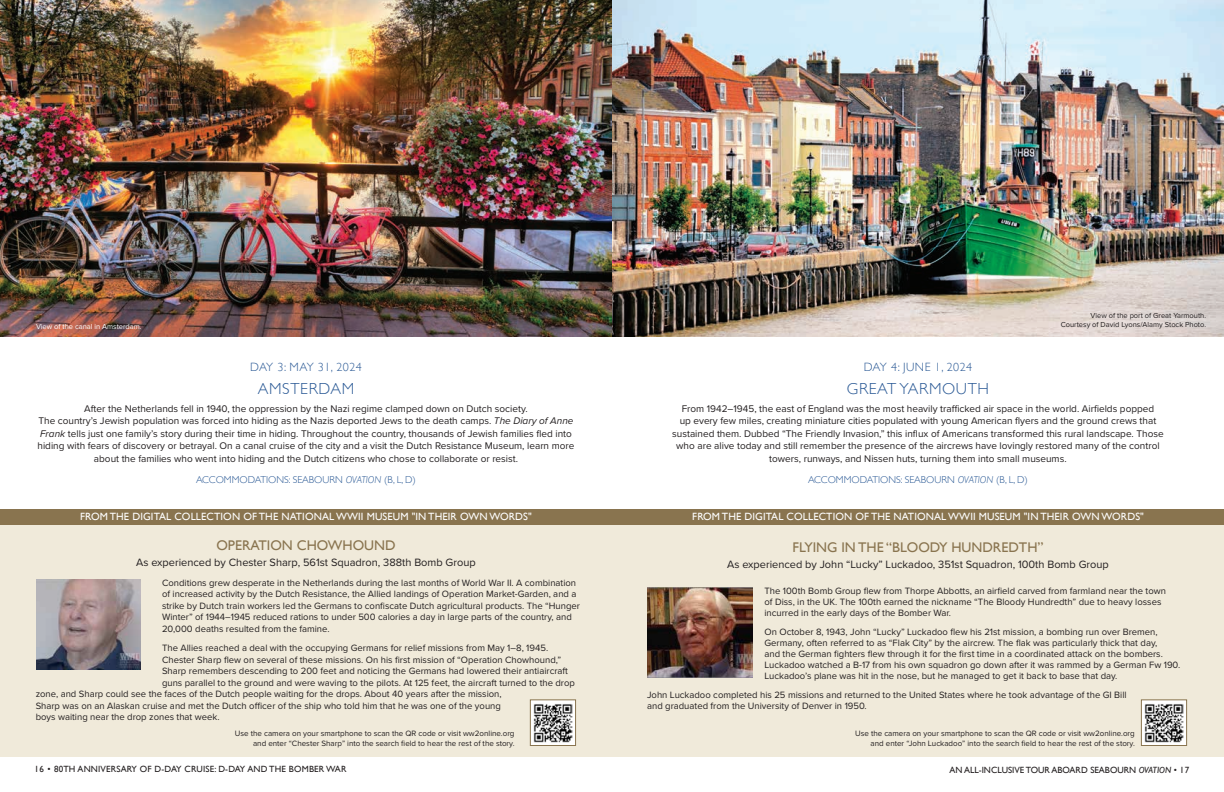
<style>
.page{position:relative;width:1224px;height:792px;background:#fff}
.page>*{position:absolute;margin:0;border:0;box-sizing:border-box;transform-origin:0 0}
.t1{font:300 16px "Gill Sans";letter-spacing:.04em;color:#2a5995}
.t2{font:14px "Gill Sans";color:#89744f}
.t3{font:300 12px "Gill Sans";letter-spacing:.04em;color:#2a5995}
.t4{font:11px "Proxima Nova";color:#231f20}
.t5{font:10.5px "Gill Sans";letter-spacing:.01em;color:#fff}
.t6{font:10px/12.5px "Proxima Nova";color:#231f20;text-align:center}
.t7{font:300 10px "Gill Sans";color:#2a5995}
.t8{font:9.5px/11px "Proxima Nova";color:#231f20}
.t9{font:9px "Gill Sans";letter-spacing:.02em;color:#231f20}
.t10{font:9px "Gill Sans";color:#231f20}
.t11{font:8px/9.5px "Proxima Nova";color:#231f20;text-align:right}
.t12{font:7.5px/9px "Proxima Nova";color:#231f20;text-align:right}
.t13{font:7.5px "Proxima Nova";color:#fff}
.s1{font-style:italic}
</style>
<div class="page">
<div style="left:0;top:509px;width:1224px;height:247px;background:#f0eada"></div>
<img style="left:0;top:0;width:1224px;height:337px">
<svg style="left:1143px;top:701px;width:42px;height:43px"></svg>
<img style="left:1145px;top:703px;width:38px;height:39px">
<div style="left:1141px;top:699px;width:46px;height:47px;border:1px solid #89744f"></div>
<img style="left:647px;top:588px;width:105px;height:90px">
<svg style="left:532px;top:701px;width:42px;height:43px"></svg>
<img style="left:534px;top:703px;width:38px;height:39px">
<div style="left:530px;top:699px;width:46px;height:47px;border:1px solid #89744f"></div>
<img style="left:36px;top:580px;width:105px;height:90px">
<div style="left:0;top:509px;width:612px;height:15px;background:#89744f"></div>
<div style="left:612px;top:509px;width:612px;height:15px;background:#89744f"></div>
<p class="t13" style="left:36px;top:321px;width:107px">View of the canal in Amsterdam.</p>
<p class="t3" style="left:250px;top:358px;width:113px">DAY 3: MAY 31, 2024</p>
<h1 class="t1" style="left:258px;top:376px;width:98px">AMSTERDAM</h1>
<p class="t6" style="left:38px;top:402px;width:538px">After the Netherlands fell in 1940, the oppression by the Nazi regime clamped down on Dutch society.<br>The country’s Jewish population was forced into hiding as the Nazis deported Jews to the death camps. <span class="s1">The Diary of Anne Frank</span> tells just one family’s story during their time in hiding. Throughout the country, thousands of Jewish families fled into hiding with fears of discovery or betrayal. On a canal cruise of the city and a visit the Dutch Resistance Museum, learn more about the families who went into hiding and the Dutch citizens who chose to collaborate or resist.</p>
<p class="t7" style="left:196px;top:472px;width:221px">ACCOMMODATIONS: SEABOURN <span class="s1">OVATION</span> (B, L, D)</p>
<p class="t12" style="left:1061px;top:310px;width:147px">View of the port of Great Yarmouth.<br>Courtesy of David Lyons/Alamy Stock Photo.</p>
<p class="t3" style="left:864px;top:358px;width:110px">DAY 4: JUNE 1, 2024</p>
<h1 class="t1" style="left:847px;top:376px;width:144px">GREAT YARMOUTH</h1>
<p class="t6" style="left:672px;top:402px;width:493px">From 1942–1945, the east of England was the most heavily trafficked air space in the world. Airfields popped<br>up every few miles, creating miniature cities populated with young American flyers and the ground crews that sustained them. Dubbed “The Friendly Invasion,” this influx of Americans transformed this rural landscape. Those who are alive today and still remember the presence of the aircrews have lovingly restored many of the control towers, runways, and Nissen huts, turning them into small museums.</p>
<p class="t7" style="left:808px;top:472px;width:221px">ACCOMMODATIONS: SEABOURN <span class="s1">OVATION</span> (B, L, D)</p>
<p class="t5" style="left:80px;top:510px;width:453px">FROM THE DIGITAL COLLECTION OF THE NATIONAL WWII MUSEUM "IN THEIR OWN WORDS"</p>
<p class="t5" style="left:692px;top:510px;width:453px">FROM THE DIGITAL COLLECTION OF THE NATIONAL WWII MUSEUM "IN THEIR OWN WORDS"</p>
<h2 class="t2" style="left:216px;top:537px;width:181px">OPERATION CHOWHOUND</h2>
<p class="t4" style="left:136px;top:554px;width:341px">As experienced by Chester Sharp, 561st Squadron, 388th Bomb Group</p>
<p class="t8" style="left:162px;top:577px;width:420px;line-height:11.5px">Conditions grew desperate in the Netherlands during the last months of World War II. A combination of increased activity by the Dutch Resistance, the Allied landings of Operation Market-Garden, and a strike by Dutch train workers led the Germans to confiscate Dutch agricultural products. The “Hunger Winter” of 1944–1945 reduced rations to under 500 calories a day in large parts of the country, and 20,000 deaths resulted from the famine.</p>
<p class="t8" style="left:162px;top:642px;width:388px">The Allies reached a deal with the occupying Germans for relief missions from May 1–8, 1945.</p>
<p class="t8" style="left:162px;top:654px;width:401px">Chester Sharp flew on several of these missions. On his first mission of “Operation Chowhound,”</p>
<p class="t8" style="left:162px;top:665px;width:408px">Sharp remembers descending to 200 feet and noticing the Germans had lowered their antiaircraft</p>
<p class="t8" style="left:162px;top:677px;width:414px">guns parallel to the ground and were waving to the pilots. At 125 feet, the aircraft turned to the drop</p>
<p class="t8" style="left:36px;top:688px;width:468px">zone, and Sharp could see the faces of the Dutch people waiting for the drops. About 40 years after the mission,</p>
<p class="t8" style="left:36px;top:700px;width:467px">Sharp was on an Alaskan cruise and met the Dutch officer of the ship who told him that he was one of the young</p>
<p class="t8" style="left:36px;top:711px;width:185px">boys waiting near the drop zones that week.</p>
<p class="t11" style="left:235px;top:729px;width:281px">Use the camera on your smartphone to scan the QR code or visit ww2online.org and enter “Chester Sharp” into the search field to hear the rest of the story.</p>
<p class="t11" style="left:855px;top:729px;width:281px">Use the camera on your smartphone to scan the QR code or visit ww2online.org and enter “John Luckadoo” into the search field to hear the rest of the story.</p>
<h2 class="t2" style="left:792px;top:539px;width:253px">FLYING IN THE “BLOODY HUNDREDTH”</h2>
<p class="t4" style="left:727px;top:556px;width:383px">As experienced by John “Lucky” Luckadoo, 351st Squadron, 100th Bomb Group</p>
<p class="t8" style="left:764px;top:585px;width:403px">The 100th Bomb Group flew from Thorpe Abbotts, an airfield carved from farmland near the town of Diss, in the UK. The 100th earned the nickname “The Bloody Hundredth” due to heavy losses incurred in the early days of the Bomber War.</p>
<p class="t8" style="left:764px;top:626px;width:417px">On October 8, 1943, John “Lucky” Luckadoo flew his 21st mission, a bombing run over Bremen, Germany, often referred to as “Flak City” by the aircrew. The flak was particularly thick that day,<br>and the German fighters flew through it for the first time in a coordinated attack on the bombers.<br>Luckadoo watched a B-17 from his own squadron go down after it was rammed by a German Fw 190.<br>Luckadoo’s plane was hit in the nose, but he managed to get it back to base that day.</p>
<p class="t8" style="left:647px;top:689px;width:481px">John Luckadoo completed his 25 missions and returned to the United States where he took advantage of the GI Bill and graduated from the University of Denver in 1950.</p>
<p class="t9" style="left:35px;top:764px;width:314px">16 • 80TH ANNIVERSARY OF D-DAY CRUISE: D-DAY AND THE BOMBER WAR</p>
<p class="t10" style="left:949px;top:765px;width:242px">AN ALL-INCLUSIVE TOUR ABOARD SEABOURN <span class="s1">OVATION</span> • 17</p>
</div>
